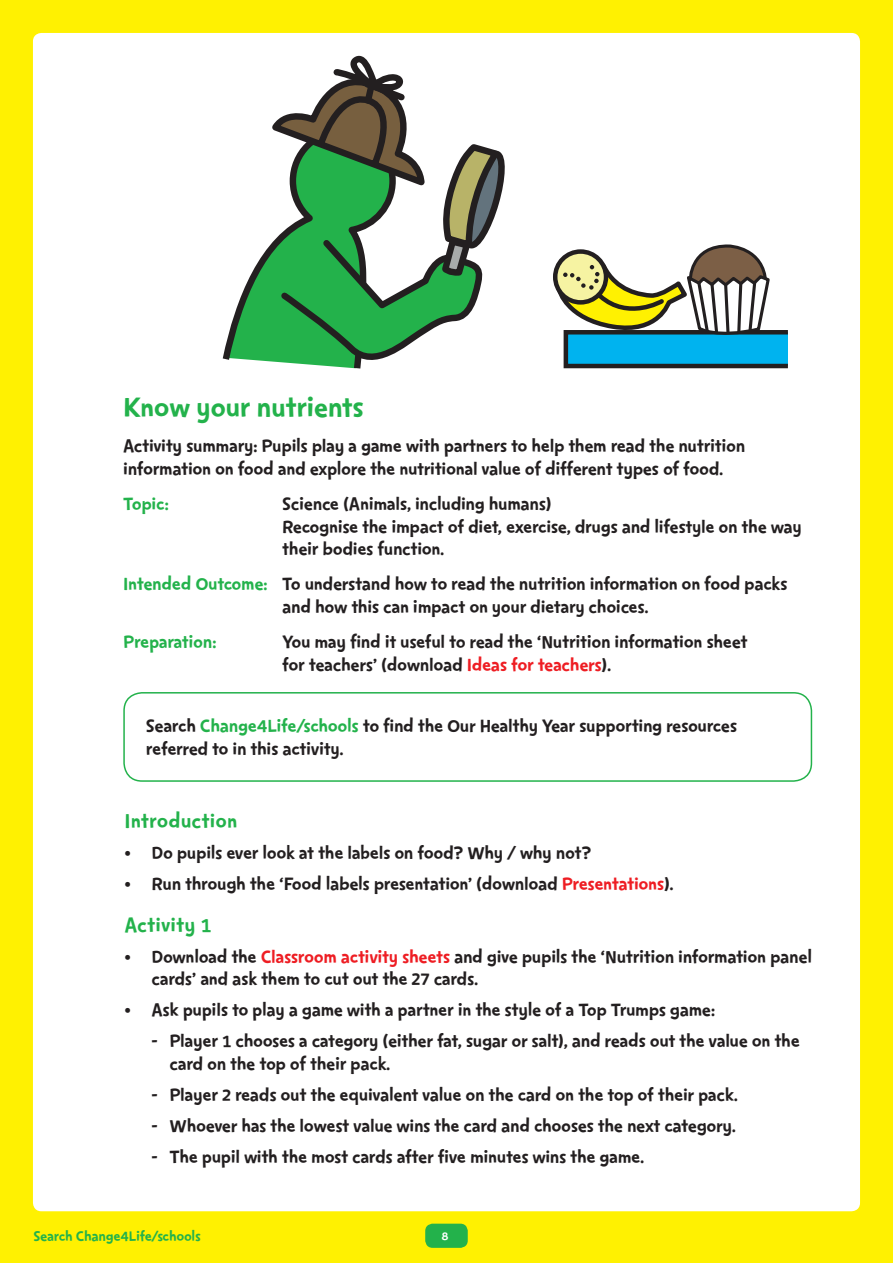
<style>
.page{position:relative;width:893px;height:1263px;background:#fff101}
.page>*{position:absolute;margin:0;border:0;box-sizing:border-box;transform-origin:0 0}
.t1{font:33px "Change 4 Life Text";letter-spacing:-.02em;color:#23b24b}
.t2{font:24px "Change 4 Life Text";color:#23b24b}
.t3{font:21px/22.5px "Change 4 Life Text";letter-spacing:-.02em;color:#231f20}
.t4{font:21px "Change 4 Life Text";letter-spacing:-.02em;color:#23b24b}
.t5{font:16.5px "Change 4 Life Text";letter-spacing:-.02em;color:#23b24b}
.t6{font:13.5px "Change 4 Life Text";color:#fff}
.s1{color:#23b24b}
.s2{color:#ee1d23}
</style>
<div class="page">
<div style="left:33px;top:33px;width:827px;height:1178px;background:#fff;border-radius:9px"></div>
<div style="left:425px;top:1224px;width:43px;height:24px;background:#23b24b;border-radius:7px"></div>
<div style="left:123px;top:692px;width:689px;height:90px;border:2px solid #23b24b;border-radius:18px"></div>
<div style="left:566px;top:332px;width:222px;height:34px;background:#00b3ef"></div>
<div style="left:564px;top:330px;width:226px;height:38px;border:4px solid #231f20"></div>
<svg style="left:555px;top:245px;width:217px;height:112px"></svg>
<svg style="left:225px;top:55px;width:280px;height:314px"></svg>
<svg style="left:440px;top:140px;width:63px;height:1108px"></svg>
<h1 class="t1" style="left:123px;top:394px;width:242px">Know your nutrients</h1>
<p class="t3" style="left:123px;top:436px;width:624px">Activity summary: Pupils play a game with partners to help them read the nutrition information on food and explore the nutritional value of different types of food.</p>
<p class="t4" style="left:123px;top:495px;width:47px">Topic:</p>
<p class="t3" style="left:282px;top:494px;width:521px">Science (Animals, including humans)<br>Recognise the impact of diet, exercise, drugs and lifestyle on the way their bodies function.</p>
<p class="t3" style="left:282px;top:574px;width:507px;text-indent:-159px"><span class="s1">Intended Outcome:</span> To understand how to read the nutrition information on food packs and how this can impact on your dietary choices.</p>
<p class="t4" style="left:123px;top:633px;width:95px">Preparation:</p>
<p class="t3" style="left:282px;top:632px;width:467px">You may find it useful to read the ‘Nutrition information sheet for teachers’ (download <span class="s2">Ideas for teachers</span>).</p>
<p class="t3" style="left:146px;top:716px;width:593px">Search <span class="s1">Change4Life/schools</span> to find the Our Healthy Year supporting resources referred to in this activity.</p>
<p class="t2" style="left:125px;top:811px;width:114px">Introduction</p>
<p class="t3" style="left:125px;top:843px;width:468px">• Do pupils ever look at the labels on food? Why / why not?</p>
<p class="t3" style="left:125px;top:874px;width:551px">• Run through the ‘Food labels presentation’ (download <span class="s2">Presentations</span>).</p>
<p class="t2" style="left:125px;top:915px;width:89px">Activity 1</p>
<p class="t3" style="left:152px;top:946px;width:662px;text-indent:-27px">• Download the <span class="s2">Classroom activity sheets</span> and give pupils the ‘Nutrition information panel cards’ and ask them to cut out the 27 cards.</p>
<p class="t3" style="left:125px;top:1000px;width:592px">• Ask pupils to play a game with a partner in the style of a Top Trumps game:</p>
<p class="t3" style="left:170px;top:1031px;width:632px;text-indent:-18px">- Player 1 chooses a category (either fat, sugar or salt), and reads out the value on the card on the top of their pack.</p>
<p class="t3" style="left:152px;top:1084px;width:588px">- Player 2 reads out the equivalent value on the card on the top of their pack.</p>
<p class="t3" style="left:152px;top:1115px;width:586px">- Whoever has the lowest value wins the card and chooses the next category.</p>
<p class="t3" style="left:152px;top:1146px;width:494px">- The pupil with the most cards after five minutes wins the game.</p>
<p class="t5" style="left:33px;top:1230px;width:169px">Search Change4Life/schools</p>
<p class="t6" style="left:442px;top:1230px;width:9px">8</p>
</div>
